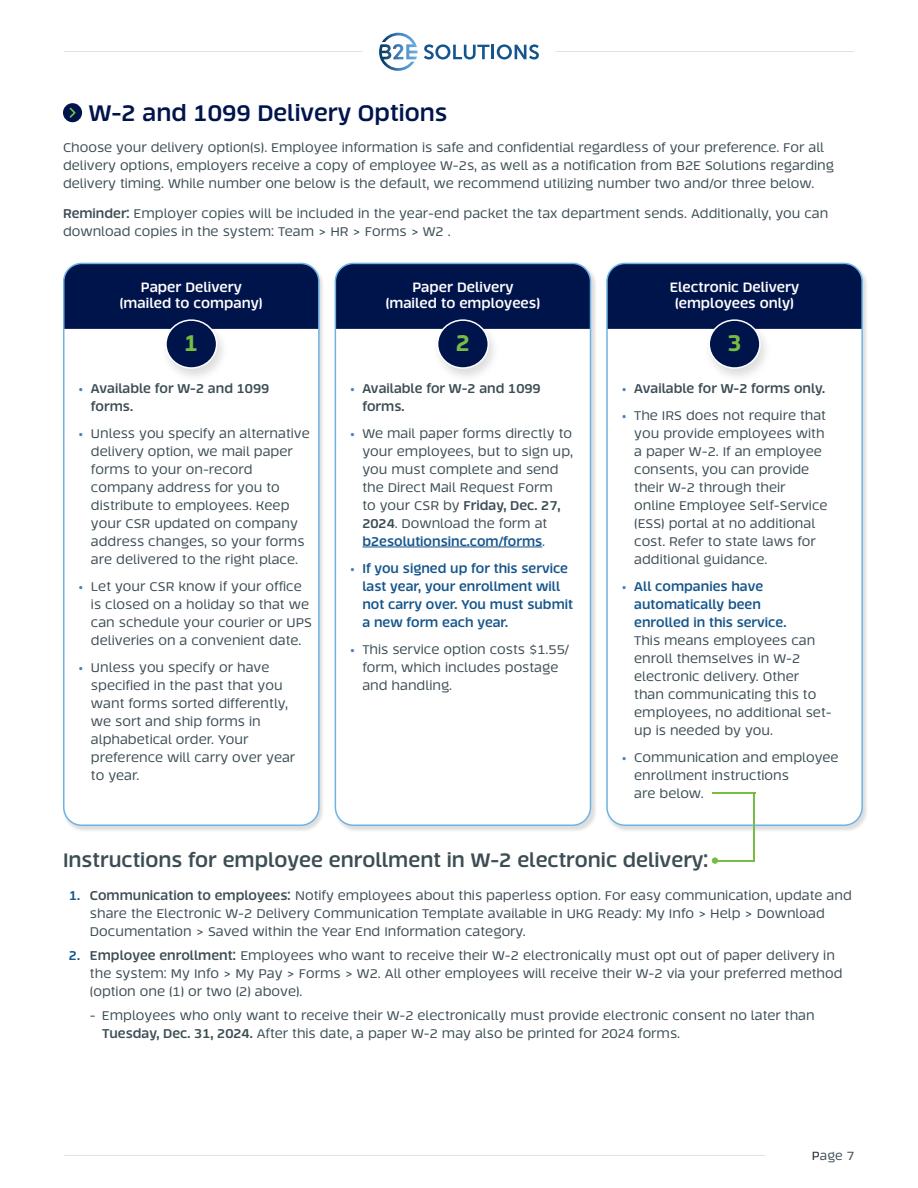
<style>
.page{position:relative;width:918px;height:1188px;background:#fff}
.page>*{position:absolute;margin:0;border:0;box-sizing:border-box;transform-origin:0 0}
.t1{font:700 22.5px "Tecna";color:#00144c}
.t2{font:800 22.5px "Tecna";color:#75bd43}
.t3{font:700 19.5px "Tecna";color:#3c4d54}
.t4{font:700 13.5px/16.5px "Tecna";color:#fff;text-align:center}
.t5{font:12.75px/18px "Tecna";color:#3c4d54}
.t6{font:700 12.75px/18px "Tecna";color:#15558b}
.t7{font:700 12.75px/18px "Tecna";color:#3c4d54}
.t8{font:12px "Tecna";color:#3c4d54}
.s1{font-weight:700}
.s2{font-weight:400;font-size:10.5px;color:#4480c2}
.s3{font-size:10.5px;color:#4480c2}
.s4{font-weight:700;color:#15558b}
.s5{color:#231f20}
</style>
<div class="page">
<hr style="left:64px;top:1155px;width:701px;height:1px;background:#e3e2e3">
<svg style="left:379px;top:33px;width:39px;height:38px"></svg>
<svg style="left:424px;top:44px;width:66px;height:16px"></svg>
<hr style="left:491px;top:45px;width:3px;height:14px;background:#13558c">
<svg style="left:497px;top:44px;width:42px;height:16px"></svg>
<hr style="left:64px;top:51px;width:299px;height:1px;background:#e3e2e3">
<hr style="left:555px;top:51px;width:299px;height:1px;background:#e3e2e3">
<div style="left:63px;top:103px;width:19px;height:19px;background:#00144c;border-radius:50%"></div>
<svg style="left:69px;top:107px;width:7px;height:11px"></svg>
<div style="left:62px;top:263px;width:263px;height:570px;background:#231f20;opacity:.15"></div>
<div style="left:64px;top:263px;width:255px;height:562px;background:#fff;border-radius:18px"></div>
<div style="left:64px;top:263px;width:255px;height:66px;background:#00144c"></div>
<div style="left:63px;top:263px;width:257px;height:563px;border:2px solid #6db4e3;border-radius:18px"></div>
<div style="left:335px;top:263px;width:262px;height:569px;background:#231f20;opacity:.15"></div>
<div style="left:335px;top:263px;width:255px;height:562px;background:#fff;border-radius:18px"></div>
<div style="left:335px;top:263px;width:255px;height:66px;background:#00144c"></div>
<div style="left:335px;top:263px;width:256px;height:563px;border:2px solid #6db4e3;border-radius:18px"></div>
<div style="left:605px;top:263px;width:263px;height:570px;background:#231f20;opacity:.15"></div>
<div style="left:607px;top:263px;width:255px;height:562px;background:#fff;border-radius:18px"></div>
<div style="left:607px;top:263px;width:255px;height:66px;background:#00144c"></div>
<div style="left:606px;top:263px;width:257px;height:563px;border:2px solid #6db4e3;border-radius:18px"></div>
<hr style="left:362px;top:547px;width:180px;height:1px;background:#15558b">
<hr style="left:754px;top:793px;width:1px;height:68px;background:#75bd43">
<hr style="left:715px;top:860px;width:39px;height:1px;background:#75bd43">
<hr style="left:712px;top:793px;width:43px;height:1px;background:#75bd43">
<div style="left:712px;top:857px;width:6px;height:7px;background:#75bd43;border-radius:50%"></div>
<div style="left:161px;top:318px;width:67px;height:64px;background:#231f20;opacity:.15"></div>
<div style="left:166px;top:320px;width:51px;height:48px;background:#00144c;border-radius:50%"></div>
<div style="left:165px;top:319px;width:52px;height:50px;border:2px solid #fff;border-radius:50%"></div>
<div style="left:433px;top:318px;width:67px;height:64px;background:#231f20;opacity:.15"></div>
<div style="left:438px;top:320px;width:50px;height:48px;background:#00144c;border-radius:50%"></div>
<div style="left:437px;top:319px;width:52px;height:50px;border:2px solid #fff;border-radius:50%"></div>
<div style="left:704px;top:318px;width:68px;height:64px;background:#231f20;opacity:.15"></div>
<div style="left:709px;top:320px;width:51px;height:48px;background:#00144c;border-radius:50%"></div>
<div style="left:708px;top:319px;width:53px;height:50px;border:2px solid #fff;border-radius:50%"></div>
<h1 class="t1" style="left:89px;top:98px;width:360px">W-2 and 1099 Delivery Options</h1>
<p class="t5" style="left:63px;top:138px;width:773px">Choose your delivery option(s). Employee information is safe and confidential regardless of your preference. For all delivery options, employers receive a copy of employee W-2s, as well as a notification from B2E Solutions regarding delivery timing. While number one below is the default, we recommend utilizing number two and/or three below.</p>
<p class="t5" style="left:63px;top:205px;width:767px"><span class="s1">Reminder:</span> Employer copies will be included in the year-end packet the tax department sends. Additionally, you can download copies in the system: Team &gt; HR &gt; Forms &gt; W2 .</p>
<p class="t4" style="left:120px;top:279px;width:144px">Paper Delivery (mailed to company)</p>
<p class="t4" style="left:386px;top:279px;width:156px">Paper Delivery (mailed to employees)</p>
<p class="t4" style="left:670px;top:279px;width:131px">Electronic Delivery (employees only)</p>
<h1 class="t2" style="left:184px;top:328px;width:16px">1</h1>
<h1 class="t2" style="left:456px;top:328px;width:16px">2</h1>
<h1 class="t2" style="left:727px;top:328px;width:16px">3</h1>
<p class="t7" style="left:91px;top:379px;width:180px;text-indent:-12px"><span class="s2">•</span> Available for W-2 and 1099 forms.</p>
<p class="t5" style="left:91px;top:424px;width:220px;text-indent:-12px"><span class="s3">•</span> Unless you specify an alternative delivery option, we mail paper forms to your on-record company address for you to distribute to employees. Keep your CSR updated on company address changes, so your forms are delivered to the right place.</p>
<p class="t5" style="left:91px;top:577px;width:223px;text-indent:-12px"><span class="s3">•</span> Let your CSR know if your office is closed on a holiday so that we can schedule your courier or UPS deliveries on a convenient date.</p>
<p class="t5" style="left:91px;top:658px;width:206px;text-indent:-12px"><span class="s3">•</span> Unless you specify or have specified in the past that you want forms sorted differently, we sort and ship forms in alphabetical order. Your preference will carry over year to year.</p>
<p class="t7" style="left:362px;top:379px;width:180px;text-indent:-12px"><span class="s2">•</span> Available for W-2 and 1099 forms.</p>
<p class="t5" style="left:362px;top:424px;width:212px;text-indent:-12px"><span class="s3">•</span> We mail paper forms directly to your employees, but to sign up, you must complete and send the Direct Mail Request Form<br>to your CSR by <span class="s1">Friday, Dec. 27,<br>2024</span>. Download the form at <span class="s4">b2esolutionsinc.com/forms</span>.</p>
<p class="t6" style="left:362px;top:559px;width:212px;text-indent:-12px"><span class="s2">•</span> If you signed up for this service last year, your enrollment will not carry over. You must submit a new form each year.</p>
<p class="t5" style="left:362px;top:640px;width:208px;text-indent:-12px"><span class="s3">•</span> This service option costs $1.55/ form, which includes postage and handling.</p>
<p class="t7" style="left:622px;top:379px;width:204px"><span class="s2">•</span> Available for W-2 forms only.</p>
<p class="t5" style="left:634px;top:406px;width:195px;text-indent:-12px"><span class="s3">•</span> The IRS does not require that you provide employees with a paper W-2. If an employee consents, you can provide their W-2 through their online Employee Self-Service (ESS) portal at no additional cost. Refer to state laws for additional guidance.</p>
<p class="t6" style="left:634px;top:577px;width:154px;text-indent:-12px"><span class="s2">•</span> All companies have automatically been enrolled in this service.</p>
<p class="t5" style="left:634px;top:631px;width:199px">This means employees can enroll themselves in W-2 electronic delivery. Other than communicating this to employees, no additional set&shy;up is needed by you.</p>
<p class="t5" style="left:634px;top:748px;width:206px;text-indent:-12px"><span class="s3">•</span> Communication and employee enrollment instructions<br>are below.</p>
<h2 class="t3" style="left:63px;top:847px;width:647px">Instructions for employee enrollment in W-2 electronic delivery:</h2>
<p class="t5" style="left:90px;top:887px;width:763px;text-indent:-21px"><span class="s4">1.</span> <span class="s1">Communication to employees:</span> Notify employees about this paperless option. For easy communication, update and share the Electronic W-2 Delivery Communication Template available in UKG Ready: My Info &gt; Help &gt; Download<br>Documentation &gt; Saved within the Year End Information category.</p>
<p class="t5" style="left:90px;top:947px;width:754px;text-indent:-21px"><span class="s4">2.</span> <span class="s1">Employee enrollment:</span> Employees who want to receive their W-2 electronically must opt out of paper delivery in the system: My Info &gt; My Pay &gt; Forms &gt; W2. All other employees will receive their W-2 via your preferred method (option one (1) or two (2) above).</p>
<p class="t5" style="left:102px;top:1007px;width:714px;text-indent:-12px">- Employees who only want to receive their W-2 electronically must provide electronic consent no later than<br><span class="s1">Tuesday, Dec. 31, 2024.</span> After this date, a paper W-2 may also be printed for 2024 forms.</p>
<p class="t8" style="left:812px;top:1148px;width:44px"><span class="s5">P</span>age 7</p>
</div>
